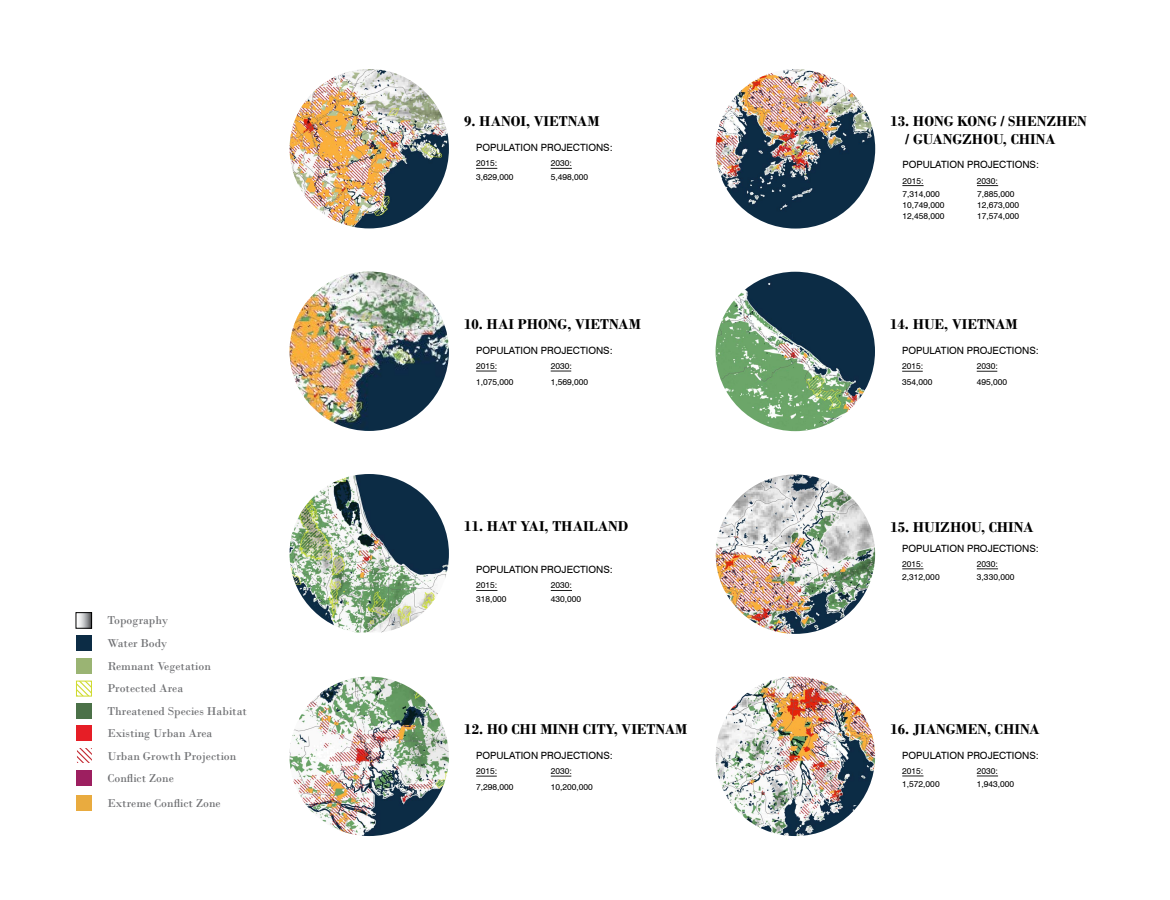
<style>
.page{position:relative;width:1170px;height:900px;background:#fff}
.page>*{position:absolute;margin:0;border:0;box-sizing:border-box;transform-origin:0 0}
.t1{font:700 15px "Bodoni";color:#000}
.t2{font:12px "Bodoni";color:#6d6e71}
.t3{font:10px "Swiss 721 BT";color:#000}
.t4{font:8.5px "Swiss 721 BT";color:#000}
</style>
<div class="page">
<img style="left:716px;top:474px;width:159px;height:160px;border-radius:80px">
<img style="left:716px;top:677px;width:159px;height:159px;border-radius:80px">
<img style="left:289px;top:474px;width:160px;height:158px">
<img style="left:289px;top:272px;width:160px;height:159px;border-radius:80px">
<img style="left:716px;top:272px;width:159px;height:159px;border-radius:80px">
<img style="left:289px;top:69px;width:160px;height:159px;border-radius:80px">
<img style="left:716px;top:69px;width:159px;height:160px;border-radius:80px">
<img style="left:289px;top:677px;width:160px;height:159px;border-radius:80px">
<svg style="left:902px;top:776px;width:22px;height:1px"></svg>
<svg style="left:977px;top:776px;width:21px;height:1px"></svg>
<svg style="left:902px;top:569px;width:22px;height:1px"></svg>
<svg style="left:977px;top:569px;width:21px;height:1px"></svg>
<svg style="left:476px;top:590px;width:21px;height:1px"></svg>
<svg style="left:551px;top:590px;width:21px;height:1px"></svg>
<svg style="left:551px;top:371px;width:20px;height:1px"></svg>
<svg style="left:977px;top:371px;width:20px;height:1px"></svg>
<svg style="left:476px;top:371px;width:21px;height:1px"></svg>
<svg style="left:902px;top:371px;width:21px;height:1px"></svg>
<svg style="left:476px;top:168px;width:21px;height:1px"></svg>
<svg style="left:551px;top:168px;width:21px;height:1px"></svg>
<svg style="left:902px;top:185px;width:22px;height:1px"></svg>
<svg style="left:977px;top:185px;width:21px;height:1px"></svg>
<svg style="left:551px;top:776px;width:20px;height:1px"></svg>
<svg style="left:476px;top:776px;width:21px;height:1px"></svg>
<div style="left:76px;top:635px;width:15px;height:16px;background:#0c2c45"></div>
<svg style="left:79px;top:614px;width:11px;height:13px"></svg>
<div style="left:76px;top:612px;width:16px;height:17px;border:1px solid #000"></div>
<div style="left:76px;top:658px;width:16px;height:15px;background:#9ab473"></div>
<div style="left:76px;top:771px;width:16px;height:15px;background:#9d1f60"></div>
<div style="left:76px;top:796px;width:16px;height:15px;background:#e9ab3f"></div>
<div style="left:76px;top:703px;width:16px;height:16px;background:#4b7148"></div>
<div style="left:76px;top:726px;width:16px;height:15px;background:#e61e26"></div>
<svg style="left:78px;top:683px;width:12px;height:11px"></svg>
<div style="left:76px;top:681px;width:16px;height:15px;border:1px solid #cfdb2e"></div>
<svg style="left:77px;top:748px;width:15px;height:15px"></svg>
<p class="t2" style="left:107px;top:613px;width:62px">Topography</p>
<p class="t2" style="left:107px;top:636px;width:62px">Water Body</p>
<p class="t2" style="left:107px;top:659px;width:105px">Remnant Vegetation</p>
<p class="t2" style="left:107px;top:681px;width:77px">Protected Area</p>
<p class="t2" style="left:107px;top:726px;width:107px">Existing Urban Area</p>
<p class="t2" style="left:107px;top:749px;width:130px">Urban Growth Projection</p>
<p class="t2" style="left:107px;top:771px;width:68px">Conflict Zone</p>
<p class="t2" style="left:107px;top:796px;width:115px">Extreme Conflict Zone</p>
<p class="t2" style="left:107px;top:704px;width:141px">Threatened Species Habitat</p>
<p class="t1" style="left:464px;top:112px;width:137px">9. HANOI, VIETNAM</p>
<p class="t3" style="left:476px;top:142px;width:138px">POPULATION PROJECTIONS:</p>
<p class="t4" style="left:476px;top:158px;width:23px">2015:</p>
<p class="t4" style="left:476px;top:171px;width:39px">3,629,000</p>
<p class="t4" style="left:551px;top:171px;width:39px">5,498,000</p>
<p class="t4" style="left:551px;top:158px;width:23px">2030:</p>
<p class="t1" style="left:890px;top:112px;width:198px">13. HONG KONG / SHENZHEN</p>
<p class="t1" style="left:905px;top:130px;width:152px">/ GUANGZHOU, CHINA</p>
<p class="t3" style="left:902px;top:159px;width:138px">POPULATION PROJECTIONS:</p>
<p class="t4" style="left:902px;top:175px;width:23px">2015:</p>
<p class="t4" style="left:902px;top:189px;width:39px">7,314,000</p>
<p class="t4" style="left:902px;top:200px;width:44px">10,749,000</p>
<p class="t4" style="left:902px;top:211px;width:44px">12,458,000</p>
<p class="t4" style="left:977px;top:175px;width:23px">2030:</p>
<p class="t4" style="left:977px;top:189px;width:39px">7,885,000</p>
<p class="t4" style="left:977px;top:200px;width:44px">12,673,000</p>
<p class="t4" style="left:977px;top:211px;width:44px">17,574,000</p>
<p class="t1" style="left:464px;top:315px;width:178px">10. HAI PHONG, VIETNAM</p>
<p class="t1" style="left:890px;top:315px;width:129px">14. HUE, VIETNAM</p>
<p class="t3" style="left:476px;top:344px;width:138px">POPULATION PROJECTIONS:</p>
<p class="t3" style="left:902px;top:344px;width:138px">POPULATION PROJECTIONS:</p>
<p class="t4" style="left:476px;top:376px;width:39px">1,075,000</p>
<p class="t4" style="left:902px;top:377px;width:32px">354,000</p>
<p class="t4" style="left:476px;top:361px;width:23px">2015:</p>
<p class="t4" style="left:902px;top:361px;width:23px">2015:</p>
<p class="t4" style="left:551px;top:376px;width:39px">1,569,000</p>
<p class="t4" style="left:977px;top:377px;width:32px">495,000</p>
<p class="t4" style="left:551px;top:361px;width:23px">2030:</p>
<p class="t4" style="left:977px;top:361px;width:23px">2030:</p>
<p class="t1" style="left:464px;top:517px;width:166px">11. HAT YAI, THAILAND</p>
<p class="t3" style="left:476px;top:564px;width:138px">POPULATION PROJECTIONS:</p>
<p class="t4" style="left:476px;top:580px;width:23px">2015:</p>
<p class="t4" style="left:476px;top:594px;width:32px">318,000</p>
<p class="t4" style="left:551px;top:594px;width:32px">430,000</p>
<p class="t4" style="left:551px;top:580px;width:23px">2030:</p>
<p class="t1" style="left:464px;top:720px;width:225px">12. HO CHI MINH CITY, VIETNAM</p>
<p class="t3" style="left:476px;top:749px;width:138px">POPULATION PROJECTIONS:</p>
<p class="t4" style="left:476px;top:782px;width:39px">7,298,000</p>
<p class="t4" style="left:476px;top:766px;width:23px">2015:</p>
<p class="t4" style="left:551px;top:766px;width:23px">2030:</p>
<p class="t4" style="left:551px;top:782px;width:44px">10,200,000</p>
<p class="t1" style="left:890px;top:518px;width:145px">15. HUIZHOU, CHINA</p>
<p class="t3" style="left:902px;top:542px;width:138px">POPULATION PROJECTIONS:</p>
<p class="t4" style="left:902px;top:559px;width:23px">2015:</p>
<p class="t4" style="left:902px;top:572px;width:39px">2,312,000</p>
<p class="t4" style="left:977px;top:572px;width:39px">3,330,000</p>
<p class="t4" style="left:977px;top:559px;width:23px">2030:</p>
<p class="t1" style="left:890px;top:720px;width:151px">16. JIANGMEN, CHINA</p>
<p class="t3" style="left:902px;top:749px;width:138px">POPULATION PROJECTIONS:</p>
<p class="t4" style="left:902px;top:766px;width:23px">2015:</p>
<p class="t4" style="left:902px;top:779px;width:39px">1,572,000</p>
<p class="t4" style="left:977px;top:779px;width:39px">1,943,000</p>
<p class="t4" style="left:977px;top:766px;width:23px">2030:</p>
</div>
